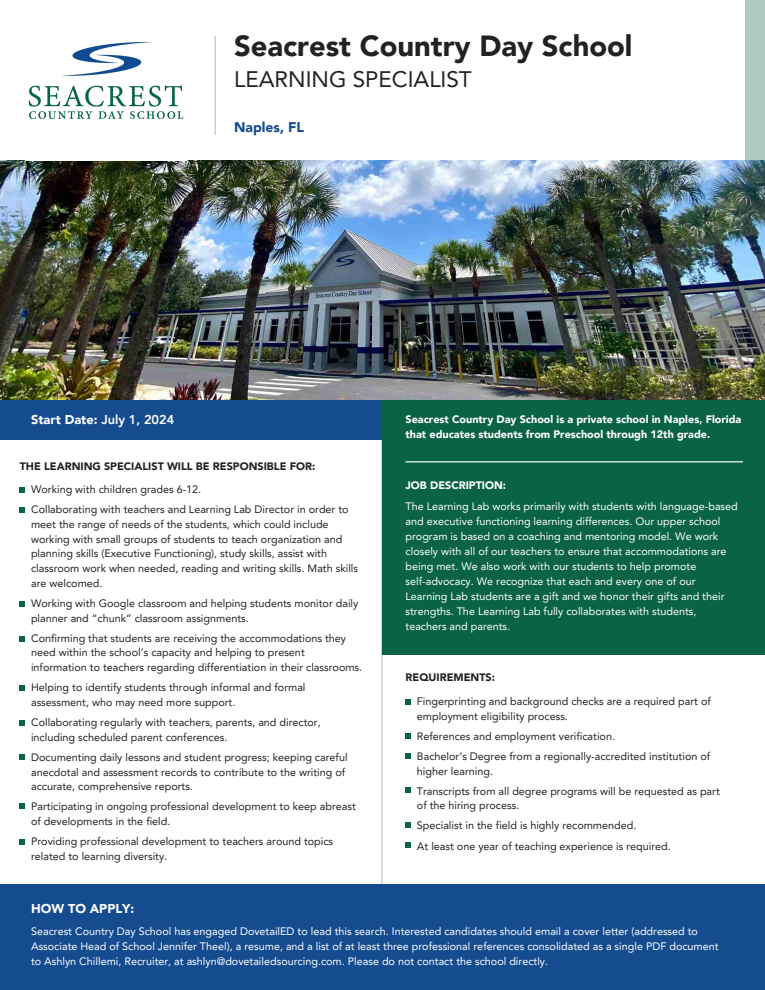
<style>
.page{position:relative;width:765px;height:990px;background:#fff}
.page>*{position:absolute;margin:0;border:0;box-sizing:border-box;transform-origin:0 0}
.t1{font:900 29.12px "Avenir LT Pro";color:#222}
.t2{font:22.48px "Avenir LT Pro";color:#222}
.t3{font:900 14px "Avenir LT Pro";color:#154c8f}
.t4{font:900 12.8px "Avenir LT Pro";color:#fff}
.t5{font:10.8px/14.7px "Avenir LT Pro";color:#222}
.t6{font:10.8px/15px "Avenir LT Pro";color:#fff}
.t7{font:900 10.8px/15px "Avenir LT Pro";color:#fff}
.t8{font:900 10.8px "Avenir LT Pro";color:#222}
.s1{font-weight:800}
</style>
<div class="page">
<div style="left:746px;top:0;width:19px;height:169px;background:#aecbc2"></div>
<hr style="left:381px;top:399px;width:1px;height:485px;background:#000">
<div style="left:0;top:399px;width:406px;height:41px;background:#154c8f"></div>
<div style="left:0;top:884px;width:765px;height:106px;background:#154c8f"></div>
<div style="left:382px;top:399px;width:383px;height:256px;background:#0a6247"></div>
<img style="left:0;top:161px;width:765px;height:238px">
<hr style="left:215px;top:36px;width:1px;height:99px;background:#000">
<hr style="left:406px;top:461px;width:337px;height:1px;background:#fff">
<svg style="left:20px;top:488px;width:5px;height:5px"></svg>
<svg style="left:406px;top:700px;width:5px;height:5px"></svg>
<svg style="left:20px;top:507px;width:5px;height:5px"></svg>
<svg style="left:406px;top:733px;width:5px;height:6px"></svg>
<svg style="left:20px;top:601px;width:5px;height:5px"></svg>
<svg style="left:406px;top:788px;width:5px;height:5px"></svg>
<svg style="left:406px;top:823px;width:5px;height:5px"></svg>
<svg style="left:406px;top:843px;width:5px;height:5px"></svg>
<svg style="left:406px;top:753px;width:5px;height:6px"></svg>
<svg style="left:20px;top:636px;width:5px;height:5px"></svg>
<svg style="left:20px;top:685px;width:5px;height:5px"></svg>
<svg style="left:20px;top:720px;width:5px;height:5px"></svg>
<svg style="left:20px;top:755px;width:5px;height:5px"></svg>
<svg style="left:20px;top:804px;width:5px;height:5px"></svg>
<svg style="left:20px;top:839px;width:5px;height:5px"></svg>
<img style="left:28px;top:42px;width:156px;height:77px">
<h1 class="t1" style="left:234px;top:34px;width:400px">Seacrest Country Day School</h1>
<h2 class="t2" style="left:234px;top:70px;width:239px">LEARNING SPECIALIST</h2>
<p class="t3" style="left:234px;top:122px;width:71px">Naples, FL</p>
<p class="t4" style="left:31px;top:415px;width:145px">Start Date: <span class="s1">July 1, 2024</span></p>
<h5 class="t8" style="left:20px;top:462px;width:297px">THE LEARNING SPECIALIST WILL BE RESPONSIBLE FOR:</h5>
<p class="t7" style="left:406px;top:413px;width:337px">Seacrest Country Day School is a private school in Naples, Florida that educates students from Preschool through 12th grade.</p>
<p class="t5" style="left:31px;top:483px;width:172px">Working with children grades 6-12.</p>
<p class="t7" style="left:406px;top:479px;width:102px">JOB DESCRIPTION:</p>
<p class="t5" style="left:31px;top:503px;width:329px">Collaborating with teachers and Learning Lab Director in order to meet the range of needs of the students, which could include working with small groups of students to teach organization and planning skills (Executive Functioning), study skills, assist with classroom work when needed, reading and writing skills. Math skills are welcomed.</p>
<p class="t5" style="left:31px;top:597px;width:329px">Working with Google classroom and helping students monitor daily planner and “chunk” classroom assignments.</p>
<h4 class="t5" style="left:31px;top:632px;width:333px">Confirming that students are receiving the accommodations they need within the school’s capacity and helping to present information to teachers regarding differentiation in their classrooms.</h4>
<p class="t5" style="left:31px;top:681px;width:276px">Helping to identify students through informal and formal assessment, who may need more support.</p>
<p class="t5" style="left:31px;top:716px;width:291px">Collaborating regularly with teachers, parents, and director, including scheduled parent conferences.</p>
<p class="t5" style="left:31px;top:751px;width:318px">Documenting daily lessons and student progress; keeping careful anecdotal and assessment records to contribute to the writing of accurate, comprehensive reports.</p>
<p class="t5" style="left:31px;top:800px;width:326px">Participating in ongoing professional development to keep abreast of developments in the field.</p>
<p class="t5" style="left:31px;top:835px;width:304px">Providing professional development to teachers around topics related to learning diversity.</p>
<p class="t6" style="left:406px;top:500px;width:334px">The Learning Lab works primarily with students with language-based and executive functioning learning differences. Our upper school program is based on a coaching and mentoring model. We work closely with all of our teachers to ensure that accommodations are being met. We also work with our students to help promote</p>
<p class="t6" style="left:406px;top:575px;width:292px">self-advocacy. We recognize that each and every one of our</p>
<p class="t6" style="left:406px;top:590px;width:320px">Learning Lab students are a gift and we honor their gifts and their strengths. The Learning Lab fully collaborates with students,</p>
<h2 class="t6" style="left:406px;top:620px;width:106px">teachers and parents.</h2>
<h4 class="t8" style="left:406px;top:673px;width:91px">REQUIREMENTS:</h4>
<p class="t5" style="left:417px;top:695px;width:295px">Fingerprinting and background checks are a required part of employment eligibility process.</p>
<p class="t5" style="left:417px;top:730px;width:200px">References and employment verification.</p>
<p class="t5" style="left:417px;top:750px;width:295px">Bachelor’s Degree from a regionally-accredited institution of higher learning.</p>
<p class="t5" style="left:417px;top:785px;width:304px">Transcripts from all degree programs will be requested as part of the hiring process.</p>
<h4 class="t5" style="left:417px;top:819px;width:221px">Specialist in the field is highly recommended.</h4>
<p class="t5" style="left:417px;top:839px;width:255px">At least one year of teaching experience is required.</p>
<h3 class="t4" style="left:31px;top:903px;width:105px">HOW TO APPLY:</h3>
<p class="t6" style="left:31px;top:925px;width:689px;line-height:14.7px">Seacrest Country Day School has engaged DovetailED to lead this search. Interested candidates should email a cover letter (addressed to<br>Associate Head of School Jennifer Theel), a resume, and a list of at least three professional references consolidated as a single PDF document to Ashlyn Chillemi, Recruiter, at ashlyn@dovetailedsourcing.com. Please do not contact the school directly.</p>
</div>
